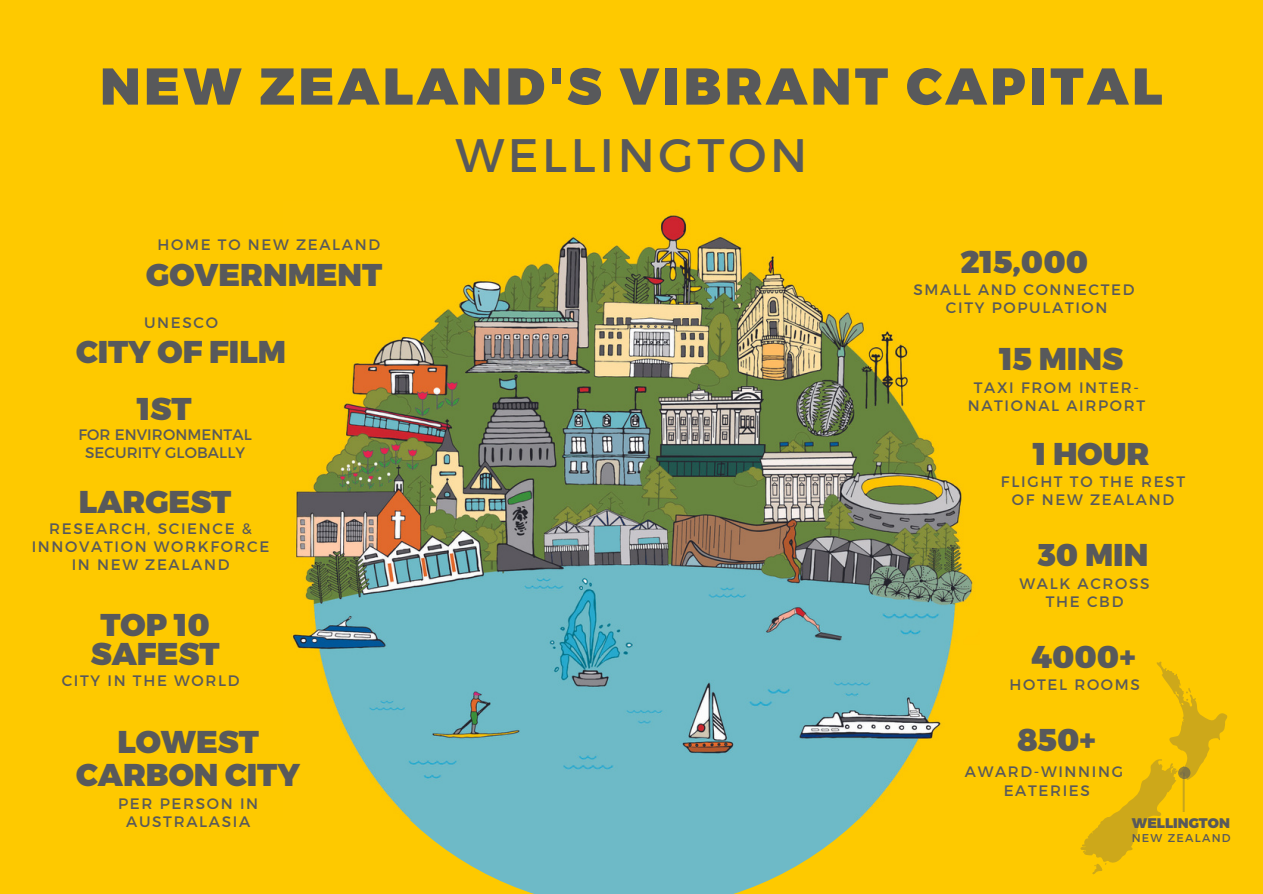
<style>
.page{position:relative;width:1263px;height:894px;background:#fff}
.page>*{position:absolute;margin:0;border:0;box-sizing:border-box;transform-origin:0 0}
.t1{font:900 51.6px "Montserrat";letter-spacing:.07em;color:#58595b}
.t2{font:46.95px "Montserrat";letter-spacing:.08em;color:#58595b}
.t3{font:900 31.5px/32.5px "Montserrat";color:#58595b;text-align:center}
.t4{font:15.15px/18px "Montserrat";letter-spacing:.11em;color:#58595b;text-align:center}
.t5{font:15.15px/18px "Montserrat";letter-spacing:.005em;color:#58595b;text-align:center}
.t6{font:900 13.95px "Montserrat";color:#58595b}
.t7{font:11.25px "Montserrat";letter-spacing:.11em;color:#58595b}
</style>
<div class="page">
<div style="left:0;top:0;width:1263px;height:893px;background:#fec900"></div>
<svg style="left:409px;top:819px;width:452px;height:74px;fill:#6ebac7"></svg>
<img style="left:292px;top:214px;width:681px;height:605px">
<svg style="left:1080px;top:661px;width:147px;height:213px"></svg>
<hr style="left:1183px;top:772px;width:2px;height:39px;background:#58595b">
<h1 class="t1" style="left:100px;top:53px;width:1064px">NEW ZEALAND'S VIBRANT CAPITAL</h1>
<h2 class="t2" style="left:455px;top:125px;width:353px">WELLINGTON</h2>
<p class="t4" style="left:158px;top:235px;width:224px">HOME TO NEW ZEALAND</p>
<h3 class="t3" style="left:146px;top:257px;width:238px">GOVERNMENT</h3>
<p class="t4" style="left:144px;top:313px;width:75px">UNESCO</p>
<h3 class="t3" style="left:76px;top:333px;width:211px">CITY OF FILM</h3>
<h3 class="t3" style="left:137px;top:391px;width:56px">1ST</h3>
<p class="t5" style="left:79px;top:424px;width:175px">FOR ENVIRONMENTAL<br>SECURITY GLOBALLY</p>
<h3 class="t3" style="left:79px;top:484px;width:154px">LARGEST</h3>
<p class="t4" style="left:32px;top:519px;width:239px">RESEARCH, SCIENCE &amp;<br>INNOVATION WORKFORCE<br>IN NEW ZEALAND</p>
<h3 class="t3" style="left:91px;top:608px;width:130px;line-height:29.2px">TOP 10<br>SAFEST</h3>
<p class="t4" style="left:62px;top:670px;width:179px">CITY IN THE WORLD</p>
<h3 class="t3" style="left:76px;top:723px;width:225px">LOWEST<br>CARBON CITY</h3>
<p class="t4" style="left:118px;top:793px;width:142px">PER PERSON IN<br>AUSTRALASIA</p>
<h3 class="t3" style="left:960px;top:244px;width:129px">215,000</h3>
<p class="t4" style="left:913px;top:280px;width:222px">SMALL AND CONNECTED<br>CITY POPULATION</p>
<h3 class="t3" style="left:999px;top:341px;width:125px">15 MINS</h3>
<p class="t4" style="left:968px;top:377px;width:179px">TAXI FROM INTER-<br>NATIONAL AIRPORT</p>
<h3 class="t3" style="left:1033px;top:435px;width:118px">1 HOUR</h3>
<p class="t4" style="left:1001px;top:472px;width:186px">FLIGHT TO THE REST<br>OF NEW ZEALAND</p>
<h3 class="t3" style="left:1038px;top:537px;width:112px">30 MIN</h3>
<p class="t4" style="left:1019px;top:573px;width:132px">WALK ACROSS<br>THE CBD</p>
<h3 class="t3" style="left:1031px;top:638px;width:106px">4000+</h3>
<p class="t4" style="left:1009px;top:675px;width:132px">HOTEL ROOMS</p>
<h3 class="t3" style="left:1017px;top:721px;width:80px">850+</h3>
<p class="t4" style="left:965px;top:761px;width:160px;line-height:19px">AWARD-WINNING<br>EATERIES</p>
<p class="t6" style="left:1132px;top:813px;width:100px">WELLINGTON</p>
<p class="t7" style="left:1132px;top:830px;width:100px">NEW ZEALAND</p>
</div>
